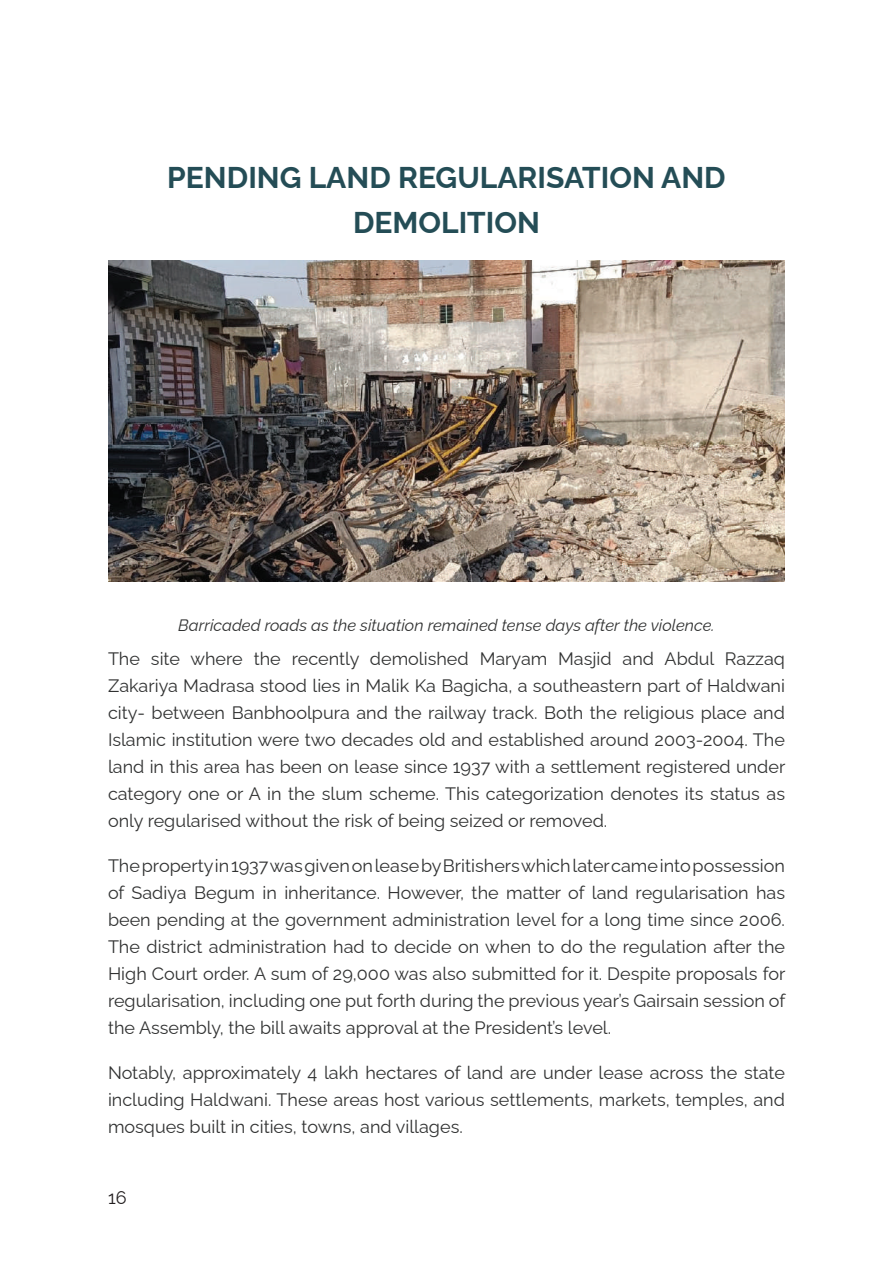
<style>
.page{position:relative;width:893px;height:1263px;background:#fff}
.page>*{position:absolute;margin:0;border:0;box-sizing:border-box;transform-origin:0 0}
.t1{font:100 30px/45px "Raleway";color:#244d56;text-align:center}
.t2{font:100 18px/27px "Raleway";color:#313232;text-align:justify}
.t3{font:100 18px "Raleway";color:#231f20}
.t4{font:italic 100 16.5px "Raleway";color:#313232}
</style>
<div class="page">
<img style="left:108px;top:260px;width:677px;height:322px">
<h1 class="t1" style="left:167px;top:152px;width:560px">PENDING LAND REGULARISATION AND<br>DEMOLITION</h1>
<p class="t4" style="left:178px;top:612px;width:538px">Barricaded roads as the situation remained tense days after the violence.</p>
<p class="t2" style="left:108px;top:643px;width:679px">The site where the recently demolished Maryam Masjid and Abdul Razzaq Zakariya Madrasa stood lies in Malik Ka Bagicha, a southeastern part of Haldwani city- between Banbhoolpura and the railway track. Both the religious place and Islamic institution were two decades old and established around 2003-2004. The land in this area has been on lease since 1937 with a settlement registered under category one or A in the slum scheme. This categorization denotes its status as only regularised without the risk of being seized or removed.</p>
<p class="t2" style="left:108px;top:850px;width:679px">The property in 1937 was given on lease by Britishers which later came into possession of Sadiya Begum in inheritance. However, the matter of land regularisation has been pending at the government administration level for a long time since 2006.<br>The district administration had to decide on when to do the regulation after the High Court order. A sum of 29,000 was also submitted for it. Despite proposals for regularisation, including one put forth during the previous year’s Gairsain session of the Assembly, the bill awaits approval at the President’s level.</p>
<p class="t2" style="left:108px;top:1057px;width:678px">Notably, approximately 4 lakh hectares of land are under lease across the state including Haldwani. These areas host various settlements, markets, temples, and mosques built in cities, towns, and villages.</p>
<p class="t3" style="left:108px;top:1183px;width:20px">16</p>
</div>
